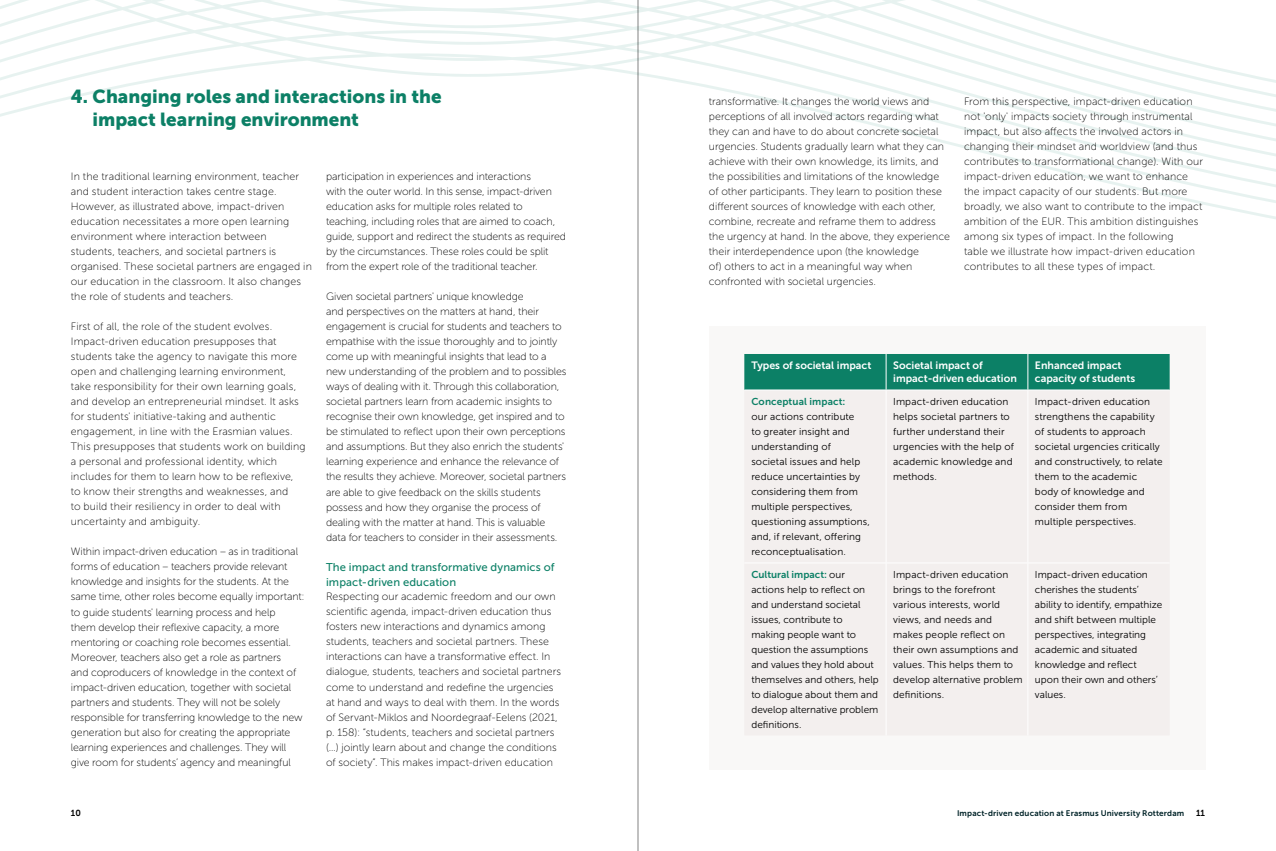
<style>
.page{position:relative;width:1276px;height:851px;background:#fff}
.page>*{position:absolute;margin:0;border:0;box-sizing:border-box;transform-origin:0 0}
.t1{font:18.75px/23.8px "Museo Sans 900";color:#0c8066}
.t2{font:11.25px/15px "Museo Sans 500";letter-spacing:.01em;color:#0c8066}
.t3{font:10.62px/15px "Museo Sans 100";color:#000}
.t4{font:10.62px/13.1px "Museo Sans 700";color:#fff}
.t5{font:10px/15px "Museo Sans 300";letter-spacing:.005em;color:#000}
.t6{font:10px "Museo Sans 700";letter-spacing:.005em;color:#0c8066}
.t7{font:8.75px "Museo Sans 700";color:#000}
.t8{font:8.12px "Museo Sans 700";letter-spacing:.02em;color:#002328}
.s1{font-family:"Museo Sans 300";color:#000}
</style>
<div class="page">
<div style="left:709px;top:325px;width:496px;height:444px;background:#f3efee"></div>
<div style="left:744px;top:354px;width:425px;height:35px;background:#0c8066"></div>
<hr style="left:886px;top:354px;width:1px;height:35px;background:#fff">
<hr style="left:1027px;top:354px;width:1px;height:35px;background:#fff">
<hr style="left:886px;top:563px;width:1px;height:172px;background:#fff">
<hr style="left:1027px;top:563px;width:1px;height:172px;background:#fff">
<hr style="left:744px;top:389px;width:142px;height:1px;background:#fff">
<hr style="left:886px;top:389px;width:142px;height:1px;background:#fff">
<hr style="left:1028px;top:389px;width:141px;height:1px;background:#fff">
<hr style="left:886px;top:390px;width:1px;height:172px;background:#fff">
<hr style="left:1027px;top:390px;width:1px;height:172px;background:#fff">
<hr style="left:744px;top:562px;width:142px;height:1px;background:#fff">
<hr style="left:886px;top:562px;width:142px;height:1px;background:#fff">
<hr style="left:1028px;top:562px;width:141px;height:1px;background:#fff">
<svg style="left:0;top:0;width:1276px;height:240px"></svg>
<hr style="left:637px;top:0;width:1px;height:850px;background:#000">
<h1 class="t1" style="left:92px;top:84px;width:351px;text-indent:-22px">4. Changing roles and interactions in the impact learning environment</h1>
<p class="t3" style="left:71px;top:169px;width:242px">In the traditional learning environment, teacher and student interaction takes centre stage.<br>However, as illustrated above, impact-driven education necessitates a more open learning environment where interaction between students, teachers, and societal partners is organised. These societal partners are engaged in our education in the classroom. It also changes the role of students and teachers.</p>
<p class="t3" style="left:71px;top:319px;width:236px">First of all, the role of the student evolves.<br>Impact-driven education presupposes that students take the agency to navigate this more open and challenging learning environment, take responsibility for their own learning goals, and develop an entrepreneurial mindset. It asks for students' initiative-taking and authentic engagement, in line with the Erasmian values.<br>This presupposes that students work on building a personal and professional identity, which includes for them to learn how to be reflexive, to know their strengths and weaknesses, and<br>to build their resiliency in order to deal with uncertainty and ambiguity.</p>
<p class="t3" style="left:71px;top:544px;width:235px">Within impact-driven education – as in traditional forms of education – teachers provide relevant knowledge and insights for the students. At the same time, other roles become equally important: to guide students' learning process and help<br>them develop their reflexive capacity, a more mentoring or coaching role becomes essential.<br>Moreover, teachers also get a role as partners<br>and coproducers of knowledge in the context of impact-driven education, together with societal partners and students. They will not be solely responsible for transferring knowledge to the new generation but also for creating the appropriate learning experiences and challenges. They will give room for students’ agency and meaningful</p>
<p class="t3" style="left:326px;top:169px;width:241px">participation in experiences and interactions<br>with the outer world. In this sense, impact-driven education asks for multiple roles related to teaching, including roles that are aimed to coach, guide, support and redirect the students as required by the circumstances. These roles could be split from the expert role of the traditional teacher.</p>
<p class="t3" style="left:326px;top:289px;width:242px">Given societal partners' unique knowledge<br>and perspectives on the matters at hand, their engagement is crucial for students and teachers to empathise with the issue thoroughly and to jointly come up with meaningful insights that lead to a new understanding of the problem and to possibles ways of dealing with it. Through this collaboration, societal partners learn from academic insights to recognise their own knowledge, get inspired and to be stimulated to reflect upon their own perceptions and assumptions. But they also enrich the students' learning experience and enhance the relevance of the results they achieve. Moreover, societal partners are able to give feedback on the skills students possess and how they organise the process of dealing with the matter at hand. This is valuable data for teachers to consider in their assessments.</p>
<p class="t2" style="left:326px;top:559px;width:230px">The impact and transformative dynamics of impact-driven education</p>
<p class="t3" style="left:326px;top:589px;width:236px">Respecting our academic freedom and our own scientific agenda, impact-driven education thus fosters new interactions and dynamics among students, teachers and societal partners. These interactions can have a transformative effect. In dialogue, students, teachers and societal partners come to understand and redefine the urgencies at hand and ways to deal with them. In the words of Servant-Miklos and Noordegraaf-Eelens (2021, p. 158): “students, teachers and societal partners (…) jointly learn about and change the conditions of society”. This makes impact-driven education</p>
<p class="t3" style="left:709px;top:94px;width:242px">transformative. It changes the world views and perceptions of all involved actors regarding what they can and have to do about concrete societal urgencies. Students gradually learn what they can achieve with their own knowledge, its limits, and the possibilities and limitations of the knowledge of other participants. They learn to position these different sources of knowledge with each other, combine, recreate and reframe them to address the urgency at hand. In the above, they experience their interdependence upon (the knowledge<br>of) others to act in a meaningful way when confronted with societal urgencies.</p>
<p class="t3" style="left:964px;top:94px;width:240px">From this perspective, impact-driven education not 'only' impacts society through instrumental impact, but also affects the involved actors in changing their mindset and worldview (and thus contributes to transformational change). With our impact-driven education, we want to enhance the impact capacity of our students. But more broadly, we also want to contribute to the impact ambition of the EUR. This ambition distinguishes among six types of impact. In the following<br>table we illustrate how impact-driven education contributes to all these types of impact.</p>
<p class="t4" style="left:751px;top:359px;width:121px">Types of societal impact</p>
<p class="t4" style="left:893px;top:359px;width:125px">Societal impact of impact-driven education</p>
<p class="t4" style="left:1035px;top:359px;width:102px">Enhanced impact capacity of students</p>
<p class="t6" style="left:751px;top:395px;width:96px">Conceptual impact:</p>
<p class="t5" style="left:751px;top:408px;width:120px">our actions contribute<br>to greater insight and understanding of<br>societal issues and help reduce uncertainties by considering them from multiple perspectives, questioning assumptions, and, if relevant, offering reconceptualisation.</p>
<p class="t5" style="left:893px;top:393px;width:122px">Impact-driven education helps societal partners to further understand their urgencies with the help of academic knowledge and methods.</p>
<p class="t5" style="left:1035px;top:393px;width:129px">Impact-driven education strengthens the capability of students to approach societal urgencies critically and constructively, to relate them to the academic body of knowledge and consider them from multiple perspectives.</p>
<p class="t6" style="left:751px;top:568px;width:95px">Cultural impact: <span class="s1">our</span></p>
<p class="t5" style="left:751px;top:581px;width:129px">actions help to reflect on and understand societal issues, contribute to<br>making people want to question the assumptions and values they hold about themselves and others, help to dialogue about them and develop alternative problem definitions.</p>
<p class="t5" style="left:893px;top:566px;width:131px">Impact-driven education brings to the forefront various interests, world views, and needs and makes people reflect on their own assumptions and values. This helps them to develop alternative problem definitions.</p>
<p class="t5" style="left:1035px;top:566px;width:129px">Impact-driven education cherishes the students’ ability to identify, empathize and shift between multiple perspectives, integrating academic and situated knowledge and reflect upon their own and others’ values.</p>
<p class="t7" style="left:71px;top:807px;width:11px">10</p>
<p class="t8" style="left:957px;top:808px;width:229px">Impact-driven education at Erasmus University Rotterdam</p>
<p class="t7" style="left:1196px;top:807px;width:10px">11</p>
</div>
